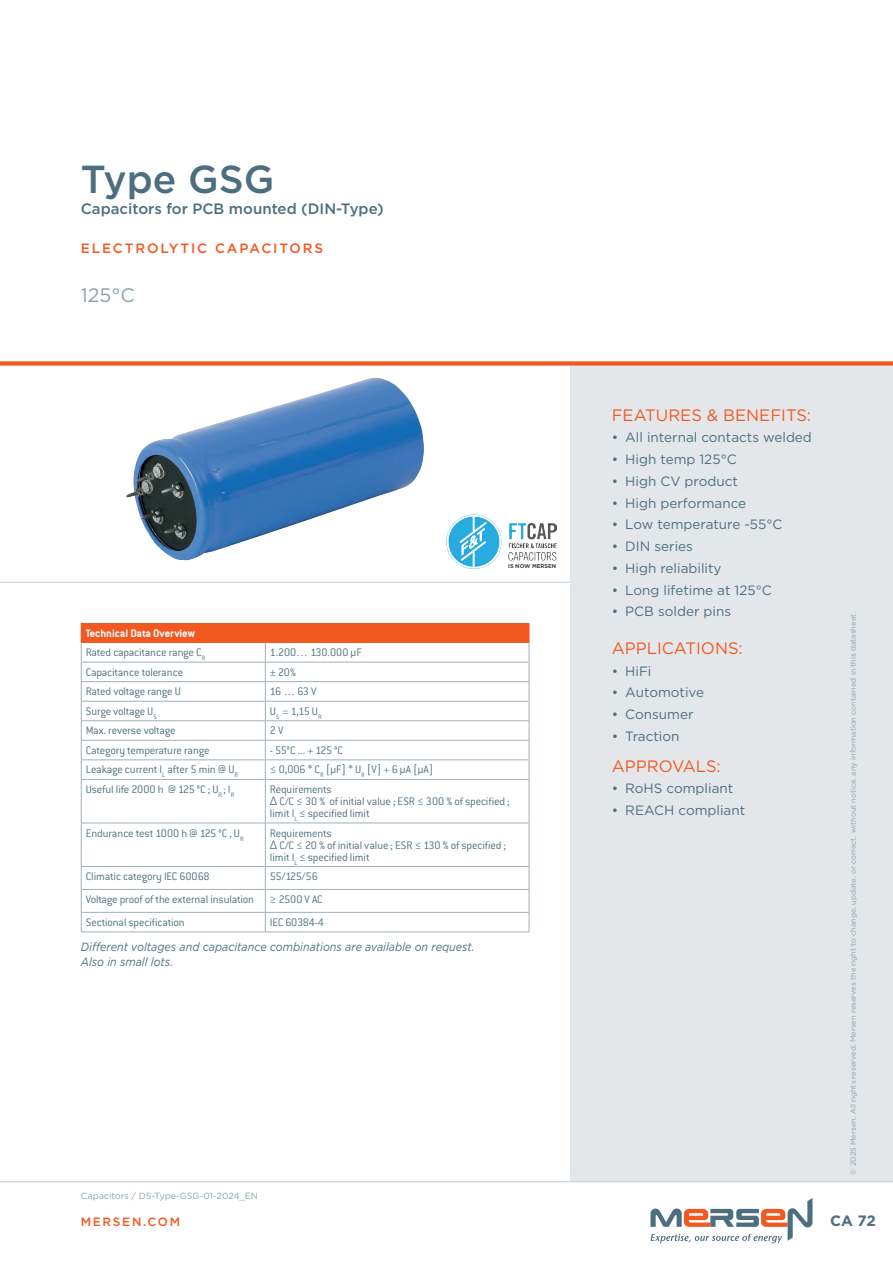
<style>
.page{position:relative;width:893px;height:1263px;background:#fff}
.page>*{position:absolute;margin:0;border:0;box-sizing:border-box;transform-origin:0 0}
.NEW_Product_MSL_Page_1{font:500 39px "Gotham";color:#4b6f7f}
.NEW_Product_Description{font:19.5px "Gotham";color:#8ba2aa}
.NEW_Subhead{font:16.5px "Gotham";color:#f15921}
.NEW_Product_MSL_Type{font:500 15px "Gotham";color:#4b6f7f}
.t1{font:700 15px "Gotham";color:#4b6f7f}
.t2{font:13.5px "Gotham";color:#4b6f7f}
.NEW_Product_group{font:500 13.5px "Gotham";letter-spacing:.14em;color:#f15921}
.NEW_Table_text{font:300 12px "Conduit ITC Std";letter-spacing:-.015em;color:#4b6f7f}
.NEW_Italic_Caption{font:italic 12px/14.4px "Gotham";color:#4b6f7f;scale:.9 1}
.NEW_Table_header{font:700 12px "Conduit ITC Std";color:#fff}
.t3{font:500 12px "Gotham";letter-spacing:.14em;color:#f15921}
.NEW_Datasheet_Code{font:9px "Gotham";color:#8ba2aa}
.t4{font:7.5px "Gotham";color:#8ba2aa}
.t5{font:700 5.55px "Gotham";color:#3e3e3f}
</style>
<div class="page">
<svg style="left:650px;top:1198px;width:162px;height:45px"></svg>
<div style="left:570px;top:366px;width:323px;height:816px;background:#e3e7e9"></div>
<div style="left:0;top:361px;width:893px;height:5px;background:#f15921"></div>
<hr style="left:0;top:1181px;width:893px;height:1px;background:#c0cace">
<hr style="left:0;top:582px;width:570px;height:1px;background:#c0cace">
<img style="left:446px;top:514px;width:110px;height:54px">
<div style="left:81px;top:623px;width:448px;height:19px;background:#f15921"></div>
<hr style="left:81px;top:662px;width:184px;height:1px;background:#9fb1b8">
<hr style="left:265px;top:662px;width:264px;height:1px;background:#9fb1b8">
<hr style="left:81px;top:681px;width:184px;height:1px;background:#9fb1b8">
<hr style="left:265px;top:681px;width:264px;height:1px;background:#9fb1b8">
<hr style="left:81px;top:701px;width:184px;height:1px;background:#9fb1b8">
<hr style="left:265px;top:701px;width:264px;height:1px;background:#9fb1b8">
<hr style="left:81px;top:720px;width:184px;height:1px;background:#9fb1b8">
<hr style="left:265px;top:720px;width:264px;height:1px;background:#9fb1b8">
<hr style="left:81px;top:740px;width:184px;height:1px;background:#9fb1b8">
<hr style="left:265px;top:740px;width:264px;height:1px;background:#9fb1b8">
<hr style="left:81px;top:759px;width:184px;height:1px;background:#9fb1b8">
<svg style="left:81px;top:642px;width:1px;height:137px"></svg>
<hr style="left:265px;top:759px;width:264px;height:1px;background:#9fb1b8">
<svg style="left:265px;top:642px;width:1px;height:137px"></svg>
<svg style="left:529px;top:623px;width:1px;height:156px"></svg>
<hr style="left:81px;top:779px;width:184px;height:1px;background:#9fb1b8">
<hr style="left:81px;top:780px;width:1px;height:42px;background:#9fb1b8">
<hr style="left:265px;top:779px;width:264px;height:1px;background:#9fb1b8">
<hr style="left:265px;top:780px;width:1px;height:42px;background:#9fb1b8">
<hr style="left:529px;top:780px;width:1px;height:42px;background:#9fb1b8">
<hr style="left:81px;top:822px;width:184px;height:1px;background:#9fb1b8">
<hr style="left:81px;top:823px;width:1px;height:43px;background:#9fb1b8">
<hr style="left:265px;top:822px;width:264px;height:1px;background:#9fb1b8">
<hr style="left:265px;top:823px;width:1px;height:43px;background:#9fb1b8">
<hr style="left:529px;top:823px;width:1px;height:43px;background:#9fb1b8">
<hr style="left:81px;top:866px;width:184px;height:1px;background:#9fb1b8">
<hr style="left:265px;top:866px;width:264px;height:1px;background:#9fb1b8">
<hr style="left:81px;top:889px;width:184px;height:1px;background:#9fb1b8">
<hr style="left:265px;top:889px;width:264px;height:1px;background:#9fb1b8">
<hr style="left:81px;top:912px;width:184px;height:1px;background:#9fb1b8">
<svg style="left:81px;top:867px;width:1px;height:64px"></svg>
<hr style="left:265px;top:912px;width:264px;height:1px;background:#9fb1b8">
<svg style="left:265px;top:867px;width:1px;height:64px"></svg>
<svg style="left:529px;top:867px;width:1px;height:64px"></svg>
<hr style="left:81px;top:931px;width:184px;height:1px;background:#9fb1b8">
<hr style="left:265px;top:931px;width:264px;height:1px;background:#9fb1b8">
<img style="left:127px;top:378px;width:297px;height:182px">
<p class="NEW_Product_MSL_Page_1" style="left:81px;top:153px;width:195px">Type GSG</p>
<p class="NEW_Product_MSL_Type" style="left:81px;top:199px;width:305px">Capacitors for PCB mounted (DIN-Type)</p>
<p class="NEW_Product_group" style="left:81px;top:239px;width:244px">ELECTROLYTIC CAPACITORS</p>
<p class="NEW_Product_Description" style="left:81px;top:283px;width:55px">125°C</p>
<p class="t5" style="left:508px;top:562px;width:50px">IS NOW MERSEN</p>
<p class="NEW_Table_header" style="left:86px;top:625px;width:111px">Technical Data Overview</p>
<p class="NEW_Table_text" style="left:86px;top:645px;width:121px">Rated capacitance range C<sub>R</sub></p>
<p class="NEW_Table_text" style="left:270px;top:645px;width:93px">1.200… 130.000 µF</p>
<p class="NEW_Table_text" style="left:86px;top:665px;width:99px">Capacitance tolerance</p>
<p class="NEW_Table_text" style="left:270px;top:665px;width:27px">± 20%</p>
<p class="NEW_Table_text" style="left:86px;top:684px;width:97px">Rated voltage range U</p>
<p class="NEW_Table_text" style="left:270px;top:684px;width:48px">16 … 63 V</p>
<p class="NEW_Table_text" style="left:86px;top:704px;width:72px">Surge voltage U<sub>S</sub></p>
<p class="NEW_Table_text" style="left:270px;top:704px;width:53px">U<sub>S</sub> = 1,15 U<sub>R</sub></p>
<p class="NEW_Table_text" style="left:86px;top:723px;width:91px">Max. reverse voltage</p>
<p class="NEW_Table_text" style="left:270px;top:723px;width:15px">2 V</p>
<p class="NEW_Table_text" style="left:86px;top:743px;width:125px">Category temperature range</p>
<p class="NEW_Table_text" style="left:270px;top:743px;width:75px">- 55°C ... + 125 °C</p>
<p class="NEW_Table_text" style="left:86px;top:762px;width:154px">Leakage current I<sub>L</sub> after 5 min @ U<sub>R</sub></p>
<p class="NEW_Table_text" style="left:270px;top:762px;width:165px">≤ 0,006 * C<sub>R</sub> [µF] * U<sub>R</sub> [V] + 6 µA [µA]</p>
<p class="NEW_Table_text" style="left:86px;top:782px;width:150px">Useful life 2000 h @ 125 °C ; U<sub>R</sub> ; I<sub>R</sub></p>
<p class="NEW_Table_text" style="left:270px;top:782px;width:63px">Requirements</p>
<p class="NEW_Table_text" style="left:270px;top:794px;width:241px">Δ C/C ≤ 30 % of initial value ; ESR ≤ 300 % of specified ;</p>
<p class="NEW_Table_text" style="left:270px;top:806px;width:101px">limit I<sub>L</sub> ≤ specified limit</p>
<p class="NEW_Table_text" style="left:86px;top:825px;width:159px">Endurance test 1000 h @ 125 °C , U<sub>R</sub></p>
<p class="NEW_Table_text" style="left:270px;top:825px;width:63px">Requirements</p>
<p class="NEW_Table_text" style="left:270px;top:837px;width:238px">Δ C/C ≤ 20 % of initial value ; ESR ≤ 130 % of specified ;</p>
<p class="NEW_Table_text" style="left:270px;top:849px;width:101px">limit I<sub>L</sub> ≤ specified limit</p>
<p class="NEW_Table_text" style="left:86px;top:869px;width:125px">Climatic category IEC 60068</p>
<p class="NEW_Table_text" style="left:270px;top:869px;width:49px">55/125/56</p>
<p class="NEW_Table_text" style="left:86px;top:892px;width:170px">Voltage proof of the external insulation</p>
<p class="NEW_Table_text" style="left:270px;top:892px;width:54px">≥ 2500 V AC</p>
<p class="NEW_Table_text" style="left:86px;top:915px;width:100px">Sectional specification</p>
<p class="NEW_Table_text" style="left:270px;top:915px;width:56px">IEC 60384-4</p>
<p class="NEW_Italic_Caption" style="left:81px;top:939px;width:439px">Different voltages and capacitance combinations are available on request.<br>Also in small lots.</p>
<p class="NEW_Datasheet_Code" style="left:81px;top:1190px;width:179px">Capacitors / DS-Type-GSG-01-2024_EN</p>
<p class="NEW_Subhead" style="left:612px;top:404px;width:201px">FEATURES &amp; BENEFITS:</p>
<p class="t2" style="left:612px;top:429px;width:202px">• All internal contacts welded</p>
<p class="t2" style="left:612px;top:451px;width:127px">• High temp 125°C</p>
<p class="t2" style="left:612px;top:472px;width:128px">• High CV product</p>
<p class="t2" style="left:612px;top:494px;width:136px">• High performance</p>
<p class="t2" style="left:612px;top:516px;width:172px">• Low temperature -55°C</p>
<p class="t2" style="left:612px;top:538px;width:83px">• DIN series</p>
<p class="t2" style="left:612px;top:559px;width:111px">• High reliability</p>
<p class="t2" style="left:612px;top:581px;width:162px">• Long lifetime at 125°C</p>
<p class="t2" style="left:612px;top:603px;width:121px">• PCB solder pins</p>
<p class="NEW_Subhead" style="left:612px;top:637px;width:133px">APPLICATIONS:</p>
<p class="t2" style="left:612px;top:662px;width:41px">• HiFi</p>
<p class="t2" style="left:612px;top:684px;width:94px">• Automotive</p>
<p class="t2" style="left:612px;top:706px;width:83px">• Consumer</p>
<p class="t2" style="left:612px;top:727px;width:69px">• Traction</p>
<p class="NEW_Subhead" style="left:612px;top:755px;width:111px">APPROVALS:</p>
<p class="t2" style="left:612px;top:780px;width:123px">• RoHS compliant</p>
<p class="t2" style="left:612px;top:802px;width:135px">• REACH compliant</p>
<p class="t4" style="left:848px;top:1175px;width:564px;rotate:-90deg">© 2025 Mersen. All rights reserved. Mersen reserves the right to change, update, or correct, without notice, any information contained in this datasheet.</p>
<p class="t3" style="left:81px;top:1214px;width:101px">MERSEN.COM</p>
<p class="t1" style="left:830px;top:1211px;width:47px">CA 72</p>
</div>
